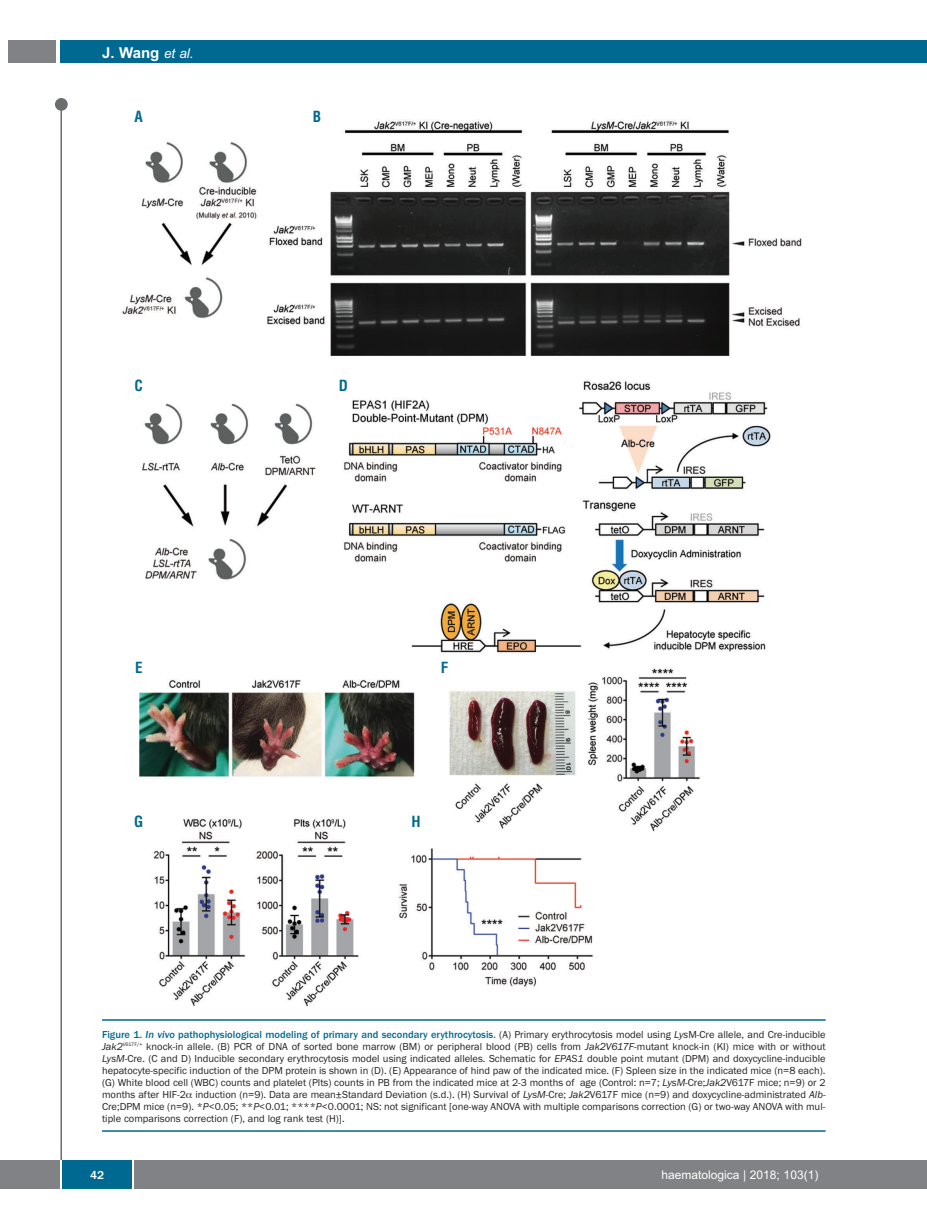
<style>
.page{position:relative;width:927px;height:1225px;background:#fff}
.page>*{position:absolute;margin:0;border:0;box-sizing:border-box;transform-origin:0 0}
.t1{font:700 15px "Arial";color:#fff}
.t2{font:700 condensed 15px "Helvetica";color:#006991}
.t3{font:12px "Arial";color:#fff}
.t4{font:500 12px "Franklin Gothic";color:#fff}
.t5{font:10.5px/12px "Franklin Gothic";color:#231f20;text-align:justify}
.s1{font-weight:400;font-style:italic;font-size:13.5px}
.s2{font-weight:500;color:#006991}
.s3{font-weight:500;font-style:italic;color:#006991}
.s4{font-style:italic}
</style>
<div class="page">
<div style="left:911px;top:40px;width:16px;height:22px;background:#006991"></div>
<div style="left:910px;top:1160px;width:17px;height:28px;background:#808285"></div>
<div style="left:55px;top:98px;width:13px;height:13px;background:#6c6d70;border-radius:50%"></div>
<hr style="left:60px;top:101px;width:2px;height:1061px;background:#6c6d70">
<div style="left:60px;top:40px;width:852px;height:22px;background:#006991"></div>
<div style="left:9px;top:40px;width:47px;height:22px;background:#808285"></div>
<div style="left:0;top:1160px;width:911px;height:28px;background:#808285"></div>
<div style="left:62px;top:1160px;width:71px;height:28px;background:#006991"></div>
<hr style="left:60px;top:1160px;width:2px;height:28px;background:#fff">
<svg style="left:133px;top:1160px;width:1px;height:28px"></svg>
<img style="left:121px;top:119px;width:681px;height:888px">
<hr style="left:102px;top:1019px;width:724px;height:1px;background:#006991">
<hr style="left:102px;top:1130px;width:724px;height:1px;background:#006991">
<h1 class="t1" style="left:102px;top:44px;width:93px">J. Wang <span class="s1">et al.</span></h1>
<h1 class="t2" style="left:135px;top:108px;width:10px">A</h1>
<h1 class="t2" style="left:313px;top:108px;width:10px">B</h1>
<h1 class="t2" style="left:135px;top:377px;width:10px">C</h1>
<h1 class="t2" style="left:339px;top:377px;width:11px">D</h1>
<h1 class="t2" style="left:135px;top:659px;width:9px">E</h1>
<h1 class="t2" style="left:441px;top:659px;width:9px">F</h1>
<h1 class="t2" style="left:134px;top:813px;width:11px">G</h1>
<h1 class="t2" style="left:412px;top:813px;width:11px">H</h1>
<p class="t5" style="left:102px;top:1028px;width:725px"><span class="s2">Figure 1.</span> <span class="s3">In vivo</span> <span class="s2">pathophysiological modeling of primary and secondary erythrocytosis.</span> (A) Primary erythrocytosis model using <span class="s4">Lys</span>M-Cre allele, and Cre-inducible <span class="s4">Jak2</span><sup>V617F/+</sup> knock-in allele. (B) PCR of DNA of sorted bone marrow (BM) or peripheral blood (PB) cells from <span class="s4">Jak2V617F</span>-mutant knock-in (KI) mice with or without <span class="s4">LysM</span>-Cre. (C and D) Inducible secondary erythrocytosis model using indicated alleles. Schematic for <span class="s4">EPAS1</span> double point mutant (DPM) and doxycycline-inducible hepatocyte-specific induction of the DPM protein is shown in (D). (E) Appearance of hind paw of the indicated mice. (F) Spleen size in the indicated mice (n=8 each). (G) White blood cell (WBC) counts and platelet (Plts) counts in PB from the indicated mice at 2-3 months of age (Control: n=7; <span class="s4">LysM</span>-Cre;<span class="s4">Jak2</span>V617F mice; n=9) or 2 months after HIF-2 induction (n=9). Data are mean±Standard Deviation (s.d.). (H) Survival of <span class="s4">LysM</span>-Cre; <span class="s4">Jak2</span>V617F mice (n=9) and doxycycline-administrated <span class="s4">Alb</span>-Cre;DPM mice (n=9). *<span class="s4">P</span>&lt;0.05; **<span class="s4">P</span>&lt;0.01; ****<span class="s4">P</span>&lt;0.0001; NS: not significant [one-way ANOVA with multiple comparisons correction (G) or two-way ANOVA with mul&shy;tiple comparisons correction (F), and log rank test (H)].</p>
<p class="t4" style="left:90px;top:1167px;width:16px">42</p>
<p class="t3" style="left:661px;top:1167px;width:158px">haematologica | 2018; 103(1)</p>
</div>
